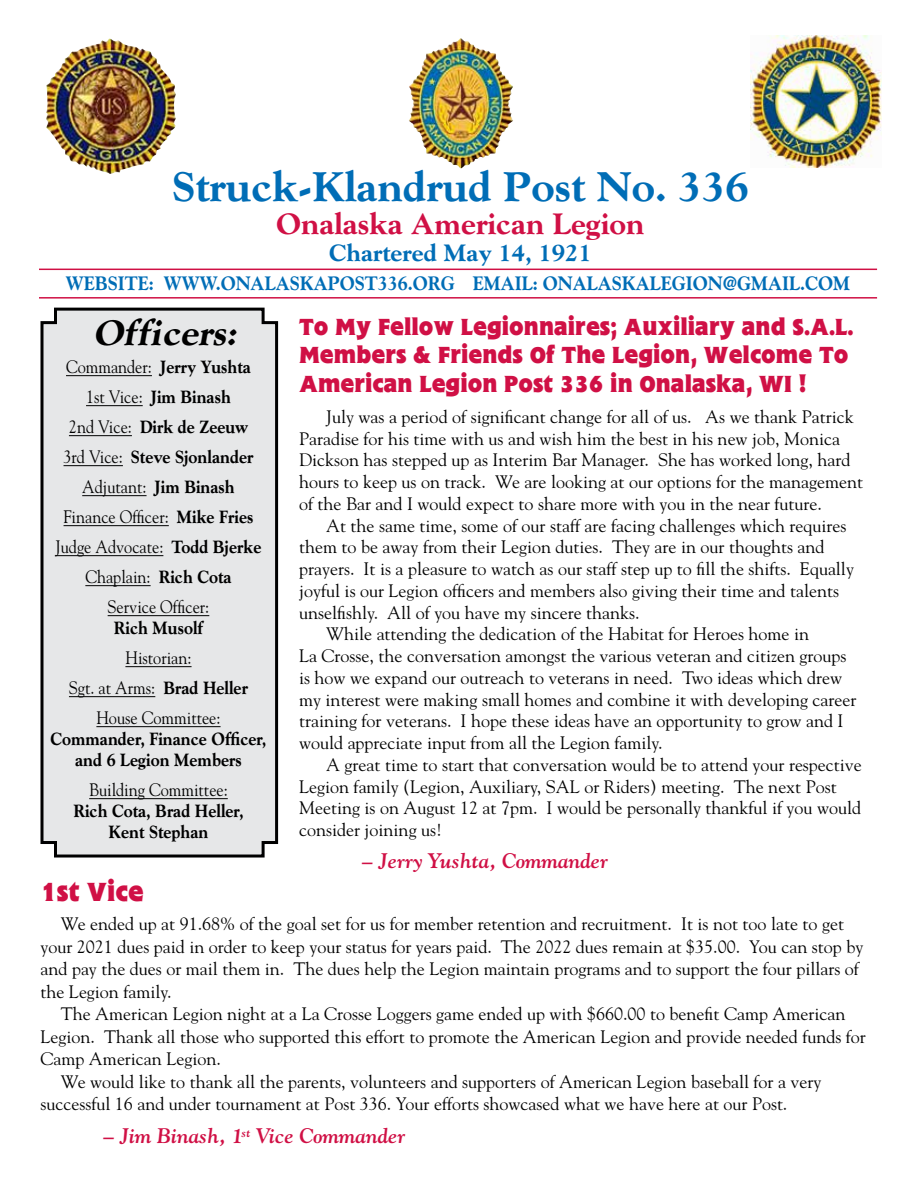
<style>
.page{position:relative;width:918px;height:1188px;background:#fff}
.page>*{position:absolute;margin:0;border:0;box-sizing:border-box;transform-origin:0 0}
.t1{font:800 42px "Goudy";color:#006db6}
.t2{font:italic 800 36px "Goudy";color:#000}
.t3{font:800 30px "Goudy";color:#d01045}
.t4{font:27px "Flange Bold DTC";color:#d01045}
.t5{font:24px/28.5px "Flange Bold DTC";color:#d01045}
.t6{font:800 24px "Goudy";color:#006db6}
.t7{font:italic 700 21px "Goudy";color:#d01045}
.t8{font:800 19.8px "Goudy";color:#006db6;scale:.91 1}
.t9{font:18px/21.8px "Goudy";color:#000}
.t10{font:18px/30px "Goudy";color:#000;text-align:center;scale:.9 1}
.t11{font:800 18px/21px "Goudy";color:#000;text-align:center;scale:.9 1}
.s1{font-weight:800}
</style>
<div class="page">
<div style="left:40px;top:307px;width:239px;height:551px;background:#e6e7e8"></div>
<hr style="left:66px;top:375px;width:86px;height:1px;background:#000">
<hr style="left:86px;top:405px;width:57px;height:1px;background:#000">
<hr style="left:69px;top:435px;width:63px;height:1px;background:#000">
<hr style="left:64px;top:465px;width:59px;height:1px;background:#000">
<hr style="left:82px;top:495px;width:65px;height:1px;background:#000">
<hr style="left:64px;top:525px;width:105px;height:1px;background:#000">
<hr style="left:55px;top:555px;width:108px;height:1px;background:#000">
<hr style="left:85px;top:585px;width:66px;height:1px;background:#000">
<hr style="left:108px;top:615px;width:101px;height:1px;background:#000">
<hr style="left:125px;top:666px;width:67px;height:1px;background:#000">
<hr style="left:69px;top:696px;width:86px;height:1px;background:#000">
<hr style="left:96px;top:726px;width:125px;height:1px;background:#000">
<hr style="left:89px;top:798px;width:139px;height:1px;background:#000">
<img style="left:46px;top:38px;width:130px;height:136px">
<img style="left:750px;top:36px;width:132px;height:131px">
<img style="left:409px;top:38px;width:104px;height:130px">
<hr style="left:39px;top:269px;width:838px;height:1px;background:#d01045">
<hr style="left:39px;top:297px;width:838px;height:2px;background:#d01045">
<h1 class="t1" style="left:172px;top:162px;width:578px">Struck-Klandrud Post No. 336</h1>
<h3 class="t3" style="left:276px;top:206px;width:370px">Onalaska American Legion</h3>
<h3 class="t6" style="left:329px;top:239px;width:264px">Chartered May 14, 1921</h3>
<p class="t8" style="left:66px;top:272px;width:863px">WEBSITE: WWW.ONALASKAPOST336.ORG EMAIL: ONALASKALEGION@GMAIL.COM</p>
<h2 class="t2" style="left:93px;top:312px;width:152px">Officers:</h2>
<h3 class="t5" style="left:299px;top:313px;width:556px">To My Fellow Legionnaires; Auxiliary and S.A.L.<br>Members &amp; Friends Of The Legion, Welcome To<br>American Legion Post 336 in Onalaska, WI !</h3>
<p class="t9" style="left:299px;top:405px;width:565px;text-indent:27px">July was a period of significant change for all of us. As we thank Patrick Paradise for his time with us and wish him the best in his new job, Monica Dickson has stepped up as Interim Bar Manager. She has worked long, hard hours to keep us on track. We are looking at our options for the management of the Bar and I would expect to share more with you in the near future.</p>
<p class="t9" style="left:326px;top:514px;width:522px">At the same time, some of our staff are facing challenges which requires</p>
<p class="t9" style="left:299px;top:536px;width:527px">them to be away from their Legion duties. They are in our thoughts and</p>
<p class="t9" style="left:299px;top:557px;width:556px">prayers. It is a pleasure to watch as our staff step up to fill the shifts. Equally</p>
<p class="t9" style="left:299px;top:579px;width:541px">joyful is our Legion officers and members also giving their time and talents</p>
<p class="t9" style="left:299px;top:601px;width:342px">unselfishly. All of you have my sincere thanks.</p>
<p class="t9" style="left:326px;top:623px;width:484px">While attending the dedication of the Habitat for Heroes home in</p>
<p class="t9" style="left:299px;top:644px;width:549px">La Crosse, the conversation amongst the various veteran and citizen groups</p>
<p class="t9" style="left:299px;top:666px;width:545px">is how we expand our outreach to veterans in need. Two ideas which drew</p>
<p class="t9" style="left:299px;top:688px;width:559px">my interest were making small homes and combine it with developing career</p>
<p class="t9" style="left:299px;top:710px;width:546px">training for veterans. I hope these ideas have an opportunity to grow and I</p>
<p class="t9" style="left:299px;top:731px;width:365px">would appreciate input from all the Legion family.</p>
<p class="t9" style="left:326px;top:753px;width:537px">A great time to start that conversation would be to attend your respective</p>
<p class="t9" style="left:299px;top:775px;width:539px">Legion family (Legion, Auxiliary, SAL or Riders) meeting. The next Post</p>
<p class="t9" style="left:299px;top:797px;width:563px">Meeting is on August 12 at 7pm. I would be personally thankful if you would</p>
<p class="t9" style="left:299px;top:818px;width:144px">consider joining us!</p>
<p class="t7" style="left:362px;top:848px;width:248px">– Jerry Yushta, Commander</p>
<p class="t10" style="left:55px;top:351px;width:230px">Commander: <span class="s1">Jerry Yushta<br></span>1st Vice: <span class="s1">Jim Binash<br></span>2nd Vice: <span class="s1">Dirk de Zeeuw<br></span>3rd Vice: <span class="s1">Steve Sjonlander<br></span>Adjutant: <span class="s1">Jim Binash<br></span>Finance Officer: <span class="s1">Mike Fries<br></span>Judge Advocate: <span class="s1">Todd Bjerke<br></span>Chaplain: <span class="s1">Rich Cota<br></span>Service Officer:</p>
<p class="t11" style="left:114px;top:617px;width:101px">Rich Musolf</p>
<p class="t10" style="left:69px;top:642px;width:200px">Historian:<br>Sgt. at Arms: <span class="s1">Brad Heller<br></span>House Committee:</p>
<p class="t11" style="left:50px;top:728px;width:242px">Commander, Finance Officer, and 6 Legion Members</p>
<p class="t10" style="left:89px;top:774px;width:155px">Building Committee:</p>
<p class="t11" style="left:73px;top:800px;width:191px">Rich Cota, Brad Heller,<br>Kent Stephan</p>
<h3 class="t4" style="left:40px;top:876px;width:105px">1st Vice</h3>
<p class="t9" style="left:40px;top:912px;width:824px;line-height:22.5px;text-indent:20px">We ended up at 91.68% of the goal set for us for member retention and recruitment. It is not too late to get your 2021 dues paid in order to keep your status for years paid. The 2022 dues remain at $35.00. You can stop by and pay the dues or mail them in. The dues help the Legion maintain programs and to support the four pillars of the Legion family.</p>
<p class="t9" style="left:61px;top:1003px;width:786px">The American Legion night at a La Crosse Loggers game ended up with $660.00 to benefit Camp American</p>
<p class="t9" style="left:40px;top:1025px;width:827px">Legion. Thank all those who supported this effort to promote the American Legion and provide needed funds for</p>
<p class="t9" style="left:40px;top:1048px;width:182px">Camp American Legion.</p>
<p class="t9" style="left:61px;top:1070px;width:762px">We would like to thank all the parents, volunteers and supporters of American Legion baseball for a very</p>
<p class="t9" style="left:40px;top:1093px;width:748px">successful 16 and under tournament at Post 336. Your efforts showcased what we have here at our Post.</p>
<p class="t7" style="left:104px;top:1122px;width:304px">– Jim Binash, 1<sup>st</sup> Vice Commander</p>
</div>
